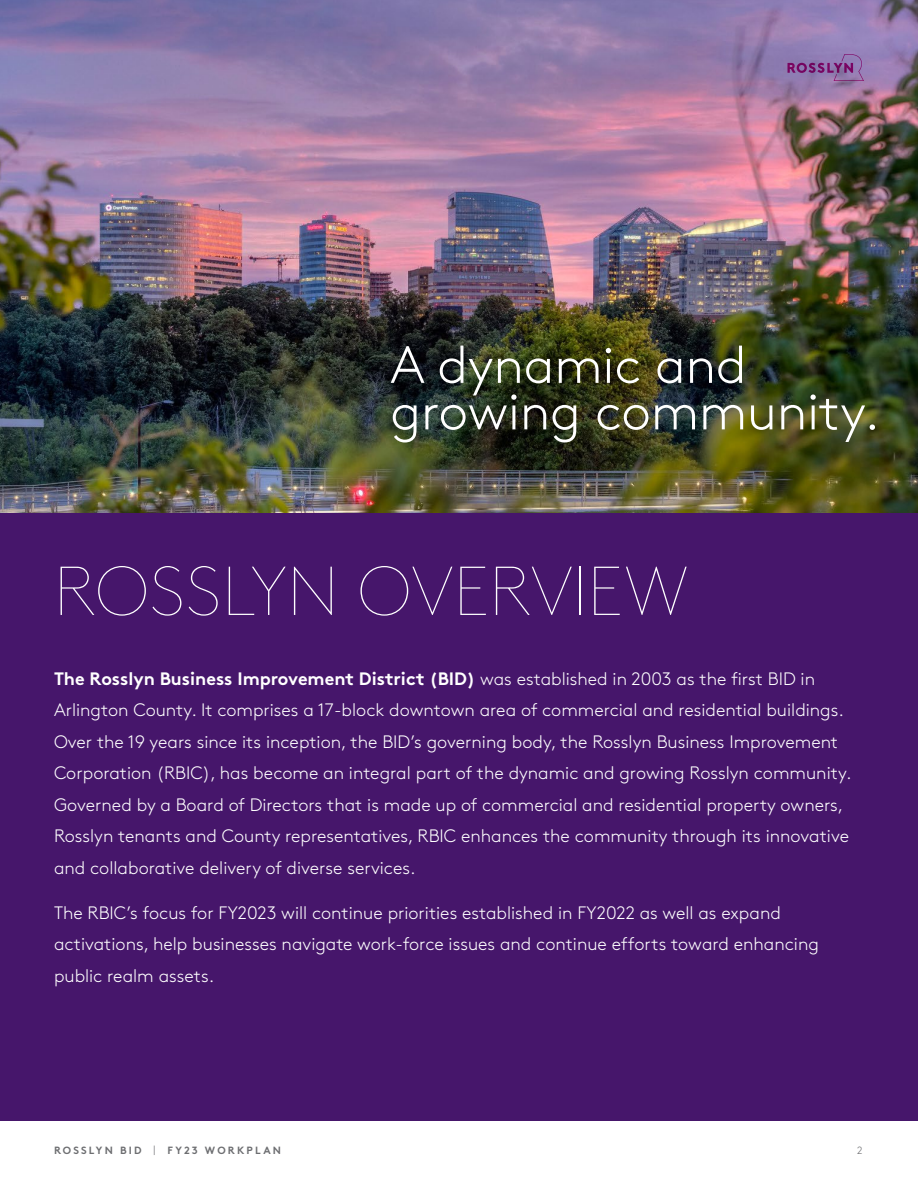
<style>
.page{position:relative;width:918px;height:1188px;background:#fff}
.page>*{position:absolute;margin:0;border:0;box-sizing:border-box;transform-origin:0 0}
.t1{font:100 69px "Brown Pro";letter-spacing:.01em;color:#fff}
.t2{font:300 52.5px/46.5px "Brown Pro";color:#fff}
.t3{font:300 18px/31.5px "Brown Pro";color:#fff}
.t4{font:18px "Brown Pro Bold Alt";color:#fff}
.t5{font:10.5px "Brown Pro Bold Alt";letter-spacing:.21em;color:#6d6e71}
.t6{font:300 10.5px "Brown Pro";color:#6d6e71}
.s1{font-family:"Brown Pro";font-weight:300}
</style>
<div class="page">
<div style="left:0;top:0;width:918px;height:1120px;background:#46166b"></div>
<img style="left:0;top:0;width:918px;height:513px">
<svg style="left:788px;top:54px;width:76px;height:27px;background:#8b66a2"></svg>
<h2 class="t2" style="left:390px;top:338px;width:491px">A dynamic and growing community.</h2>
<h1 class="t1" style="left:54px;top:541px;width:635px">ROSSLYN OVERVIEW</h1>
<p class="t4" style="left:54px;top:664px;width:763px">The Rosslyn Business Improvement District (BID) <span class="s1">was established in 2003 as the first BID in</span></p>
<p class="t3" style="left:54px;top:693px;width:799px">Arlington County. It comprises a 17-block downtown area of commercial and residential buildings.<br>Over the 19 years since its inception, the BID’s governing body, the Rosslyn Business Improvement Corporation (RBIC), has become an integral part of the dynamic and growing Rosslyn community.<br>Governed by a Board of Directors that is made up of commercial and residential property owners, Rosslyn tenants and County representatives, RBIC enhances the community through its innovative and collaborative delivery of diverse services.</p>
<p class="t3" style="left:54px;top:895px;width:766px">The RBIC’s focus for FY2023 will continue priorities established in FY2022 as well as expand activations, help businesses navigate work-force issues and continue efforts toward enhancing public realm assets.</p>
<p class="t5" style="left:54px;top:1142px;width:229px">ROSSLYN BID <span class="s1">|</span> FY23 WORKPLAN</p>
<p class="t6" style="left:857px;top:1143px;width:7px">2</p>
</div>
